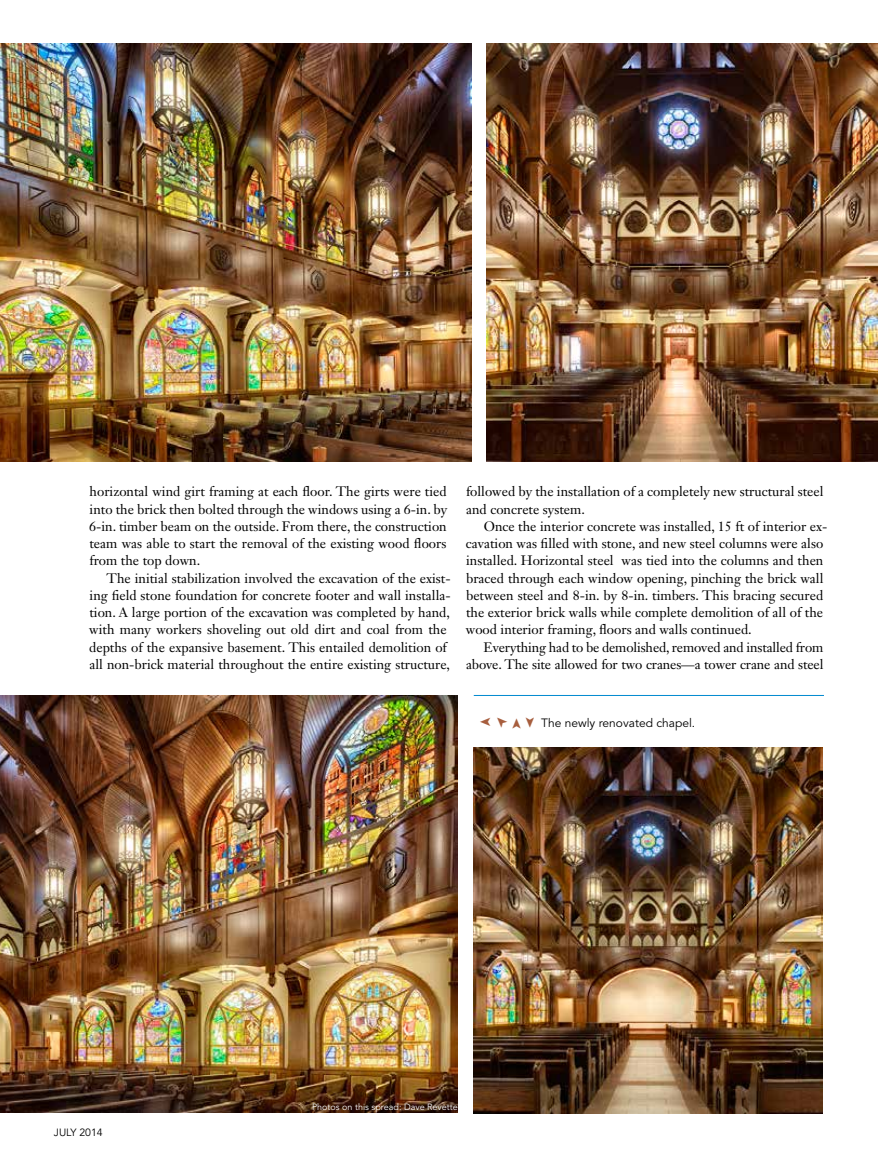
<style>
.page{position:relative;width:878px;height:1175px;background:#fff}
.page>*{position:absolute;margin:0;border:0;box-sizing:border-box;transform-origin:0 0}
.t1{font:13.5px/17.2px "Janson Text LT Std";color:#000}
.t2{font:12px "Avenir LT Std";color:#000}
.t3{font:10.5px "Avenir LT Std";color:#000}
.t4{font:9px "Avenir LT Std";color:#fff}
</style>
<div class="page">
<img style="left:0;top:695px;width:458px;height:417px">
<img style="left:0;top:44px;width:472px;height:417px">
<img style="left:486px;top:44px;width:392px;height:417px">
<img style="left:474px;top:747px;width:348px;height:366px">
<hr style="left:474px;top:695px;width:349px;height:1px;background:#0089cf">
<p class="t1" style="left:89px;top:483px;width:359px;text-align:justify">horizontal wind girt framing at each floor. The girts were tied into the brick then bolted through the windows using a 6-in. by 6-in. timber beam on the outside. From there, the construction team was able to start the removal of the existing wood floors from the top down.</p>
<p class="t1" style="left:89px;top:569px;width:363px;text-indent:17px">The initial stabilization involved the excavation of the exist&shy;ing field stone foundation for concrete footer and wall installa&shy;tion. A large portion of the excavation was completed by hand, with many workers shoveling out old dirt and coal from the depths of the expansive basement. This entailed demolition of all non-brick material throughout the entire existing structure,</p>
<p class="t1" style="left:466px;top:483px;width:359px">followed by the installation of a completely new structural steel and concrete system.</p>
<p class="t1" style="left:466px;top:517px;width:363px;text-indent:18px">Once the interior concrete was installed, 15 ft of interior ex&shy;cavation was filled with stone, and new steel columns were also installed. Horizontal steel was tied into the columns and then braced through each window opening, pinching the brick wall between steel and 8-in. by 8-in. timbers. This bracing secured the exterior brick walls while complete demolition of all of the wood interior framing, floors and walls continued.</p>
<p class="t1" style="left:466px;top:638px;width:359px;text-align:right">Everything had to be demolished, removed and installed from above. The site allowed for two cranes—a tower crane and steel</p>
<p class="t2" style="left:541px;top:716px;width:156px">The newly renovated chapel.</p>
<p class="t3" style="left:54px;top:1126px;width:50px">JULY 2014</p>
<p class="t4" style="left:312px;top:1102px;width:147px">Photos on this spread: Dave Revette</p>
</div>
